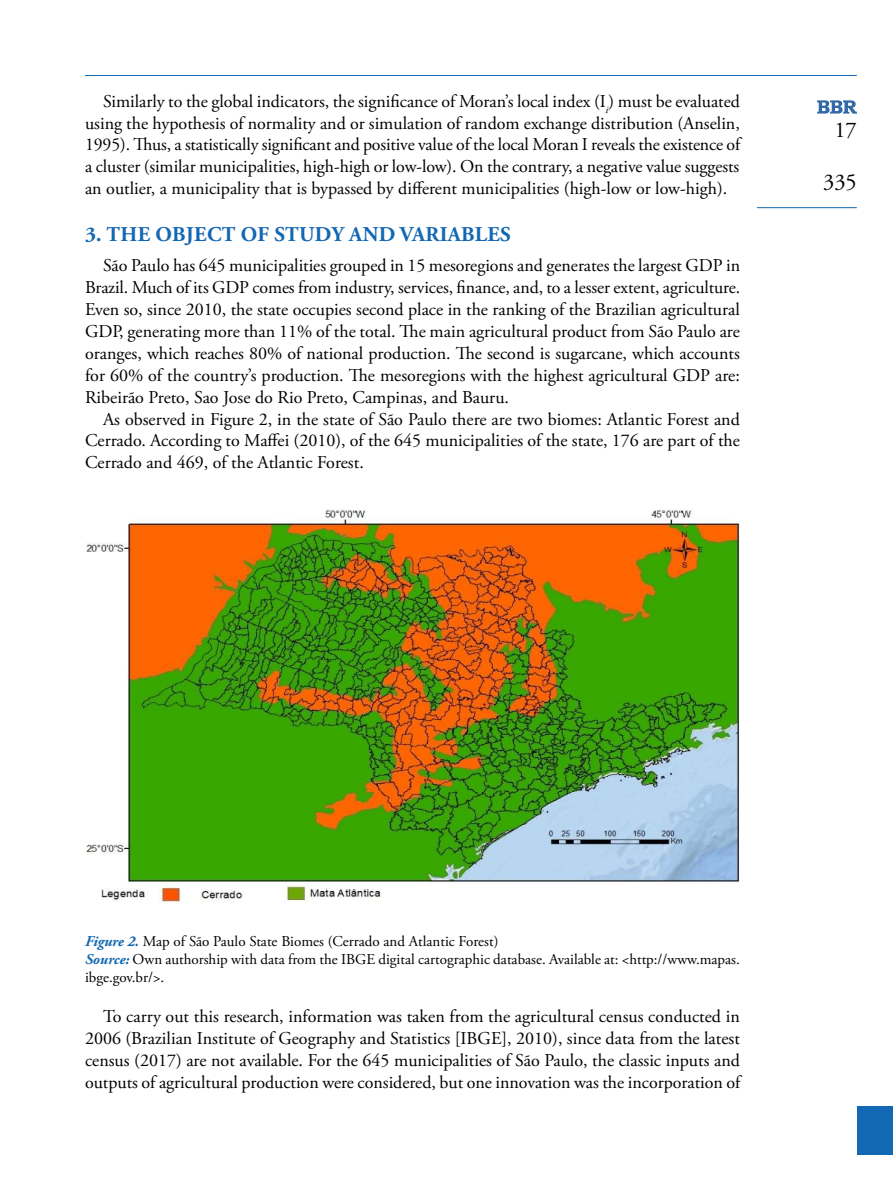
<style>
.page{position:relative;width:893px;height:1191px;background:#fff}
.page>*{position:absolute;margin:0;border:0;box-sizing:border-box;transform-origin:0 0}
.t1{font:22.5px "Adobe Garamond Pro";color:#000}
.t2{font:700 21px "Adobe Garamond Pro";letter-spacing:.015em;color:#1268b3}
.MIOLO{font:18px/21.9px "Adobe Garamond Pro";color:#000;text-align:justify}
.FONTE{font:15px/18px "Adobe Garamond Pro";color:#000}
.LEGENDAS_-_Figura{font:15px "Adobe Garamond Pro";color:#000}
.s1{font-weight:700;font-style:italic;color:#1268b3}
</style>
<div class="page">
<hr style="left:85px;top:75px;width:772px;height:1px;background:#1268b3">
<div style="left:857px;top:1106px;width:36px;height:48px;background:#1268b3"></div>
<hr style="left:757px;top:207px;width:100px;height:1px;background:#1268b3">
<svg style="left:817px;top:100px;width:40px;height:14px"></svg>
<img style="left:87px;top:509px;width:653px;height:394px">
<p class="MIOLO" style="left:85px;top:91px;width:657px;text-indent:18px">Similarly to the global indicators, the significance of Moran’s local index (I<sub>i</sub>) must be evaluated using the hypothesis of normality and or simulation of random exchange distribution (Anselin, 1995). Thus, a statistically significant and positive value of the local Moran I reveals the existence of a cluster (similar municipalities, high-high or low-low). On the contrary, a negative value suggests an outlier, a municipality that is bypassed by different municipalities (high-low or low-high).</p>
<p class="t2" style="left:85px;top:222px;width:427px">3. THE OBJECT OF STUDY AND VARIABLES</p>
<p class="MIOLO" style="left:85px;top:255px;width:657px;text-indent:18px">São Paulo has 645 municipalities grouped in 15 mesoregions and generates the largest GDP in Brazil. Much of its GDP comes from industry, services, finance, and, to a lesser extent, agriculture.<br>Even so, since 2010, the state occupies second place in the ranking of the Brazilian agricultural GDP, generating more than 11% of the total. The main agricultural product from São Paulo are oranges, which reaches 80% of national production. The second is sugarcane, which accounts for 60% of the country’s production. The mesoregions with the highest agricultural GDP are:<br>Ribeirão Preto, Sao Jose do Rio Preto, Campinas, and Bauru.</p>
<p class="MIOLO" style="left:85px;top:408px;width:656px;text-indent:18px">As observed in Figure 2, in the state of São Paulo there are two biomes: Atlantic Forest and Cerrado. According to Maffei (2010), of the 645 municipalities of the state, 176 are part of the Cerrado and 469, of the Atlantic Forest.</p>
<p class="t1" style="left:834px;top:116px;width:24px">17</p>
<p class="t1" style="left:823px;top:169px;width:35px">335</p>
<p class="LEGENDAS_-_Figura" style="left:85px;top:932px;width:415px"><span class="s1">Figure 2.</span> Map of São Paulo State Biomes (Cerrado and Atlantic Forest)</p>
<p class="FONTE" style="left:85px;top:951px;width:656px"><span class="s1">Source:</span> Own authorship with data from the IBGE digital cartographic database. Available at: &lt;http://www.mapas. ibge.gov.br/&gt;.</p>
<p class="MIOLO" style="left:85px;top:1006px;width:657px;text-indent:18px">To carry out this research, information was taken from the agricultural census conducted in 2006 (Brazilian Institute of Geography and Statistics [IBGE], 2010), since data from the latest census (2017) are not available. For the 645 municipalities of São Paulo, the classic inputs and outputs of agricultural production were considered, but one innovation was the incorporation of</p>
</div>
